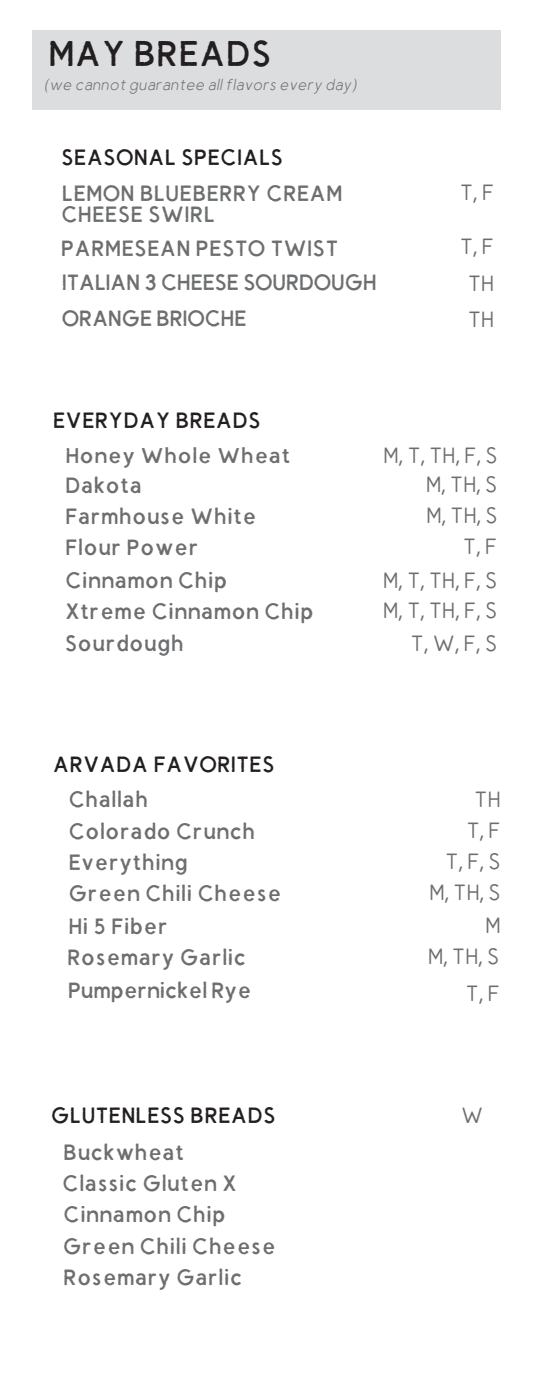
<style>
.page{position:relative;width:536px;height:1386px;background:#fff}
.page>*{position:absolute;margin:0;border:0;box-sizing:border-box;transform-origin:0 0}
.t1{font:36.4px "GH Simple Rustic";color:#231f20}
.t2{font:22.57px "GH Simple Rustic";color:#6d6e70}
.t3{font:22.57px/31.3px "GH Simple Rustic";color:#6c6e70}
.t4{font:22.57px "GH Simple Rustic";letter-spacing:-.03em;color:#6c6e70}
.t5{font:22.57px "GH Simple Rustic";color:#231f20}
.t6{font:21.7px "GH Simple Rustic";color:#6d6e70;scale:1.04 1}
.t7{font:600 20.82px "GH Simple";color:#6d6e70}
.t8{font:600 20.82px "GH Simple";color:#6c6d70}
.t9{font:italic 15.58px "GH Simple";color:#6d6e70}
.s1{color:#231f20}
</style>
<div class="page">
<div style="left:32px;top:30px;width:468px;height:80px;background:#dcdddf"></div>
<p class="t1" style="left:48px;top:33px;width:225px">MAY BREADS</p>
<p class="t9" style="left:44px;top:76px;width:314px">(we cannot guarantee all flavors every day)</p>
<p class="t3" style="left:61px;top:140px;width:283px;line-height:36.1px"><span class="s1">SEASONAL SPECIALS<br></span>LEMON BLUEBERRY CREAM</p>
<p class="t3" style="left:61px;top:199px;width:155px">CHEESE SWIRL</p>
<p class="t8" style="left:460px;top:181px;width:36px">T, F</p>
<p class="t2" style="left:61px;top:235px;width:279px">PARMESEAN PESTO TWIST</p>
<p class="t8" style="left:460px;top:235px;width:36px">T, F</p>
<p class="t4" style="left:62px;top:270px;width:316px">ITALIAN 3 CHEESE SOURDOUGH</p>
<p class="t8" style="left:468px;top:272px;width:28px">TH</p>
<p class="t4" style="left:62px;top:306px;width:186px">ORANGE BRIOCHE</p>
<p class="t8" style="left:468px;top:308px;width:28px">TH</p>
<p class="t5" style="left:53px;top:408px;width:209px">EVERYDAY BREADS</p>
<p class="t6" style="left:65px;top:444px;width:218px">Honey Whole Wheat</p>
<p class="t7" style="left:383px;top:444px;width:116px">M, T, TH, F, S</p>
<p class="t2" style="left:65px;top:473px;width:79px">Dakota</p>
<p class="t7" style="left:426px;top:473px;width:73px">M, TH, S</p>
<p class="t2" style="left:65px;top:504px;width:193px">Farmhouse White</p>
<p class="t7" style="left:426px;top:504px;width:73px">M, TH, S</p>
<p class="t2" style="left:65px;top:535px;width:135px">Flour Power</p>
<p class="t7" style="left:463px;top:535px;width:36px">T, F</p>
<p class="t2" style="left:65px;top:568px;width:164px">Cinnamon Chip</p>
<p class="t7" style="left:383px;top:569px;width:116px">M, T, TH, F, S</p>
<p class="t2" style="left:65px;top:599px;width:250px">Xtreme Cinnamon Chip</p>
<p class="t7" style="left:383px;top:599px;width:116px">M, T, TH, F, S</p>
<p class="t2" style="left:65px;top:631px;width:121px">Sourdough</p>
<p class="t7" style="left:411px;top:632px;width:88px">T, W, F, S</p>
<p class="t5" style="left:53px;top:752px;width:223px">ARVADA FAVORITES</p>
<p class="t2" style="left:68px;top:787px;width:81px">Challah</p>
<p class="t7" style="left:474px;top:788px;width:28px">TH</p>
<p class="t2" style="left:68px;top:818px;width:188px">Colorado Crunch</p>
<p class="t7" style="left:466px;top:819px;width:36px">T, F</p>
<p class="t2" style="left:68px;top:850px;width:121px">Everything</p>
<p class="t7" style="left:445px;top:850px;width:57px">T, F, S</p>
<p class="t2" style="left:68px;top:881px;width:215px">Green Chili Cheese</p>
<p class="t7" style="left:429px;top:882px;width:73px">M, TH, S</p>
<p class="t2" style="left:68px;top:913px;width:101px">Hi 5 Fiber</p>
<p class="t7" style="left:485px;top:914px;width:17px">M</p>
<p class="t2" style="left:67px;top:945px;width:181px">Rosemary Garlic</p>
<p class="t7" style="left:428px;top:945px;width:73px">M, TH, S</p>
<p class="t4" style="left:68px;top:978px;width:185px">Pumpernickel Rye</p>
<p class="t8" style="left:466px;top:982px;width:36px">T, F</p>
<p class="t5" style="left:51px;top:1103px;width:226px">GLUTENLESS BREADS</p>
<p class="t8" style="left:461px;top:1104px;width:24px">W</p>
<p class="t3" style="left:63px;top:1137px;width:122px">Buckwheat</p>
<p class="t3" style="left:62px;top:1169px;width:176px">Classic Gluten X</p>
<p class="t3" style="left:63px;top:1200px;width:215px">Cinnamon Chip<br>Green Chili Cheese<br>Rosemary Garlic</p>
</div>
